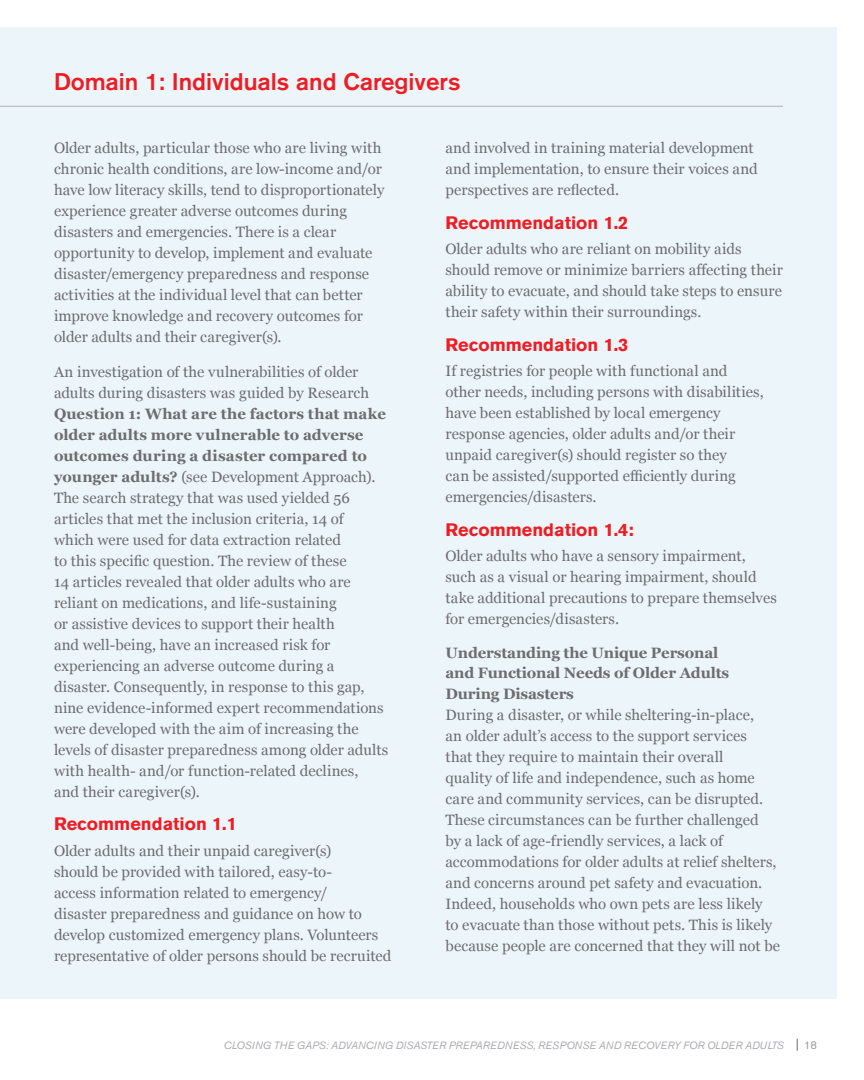
<style>
.page{position:relative;width:864px;height:1080px;background:#fff}
.page>*{position:absolute;margin:0;border:0;box-sizing:border-box;transform-origin:0 0}
.t1{font:500 24px "Akzidenz Grotesk Std";color:#ee1d23}
.t2{font:700 18px "Akzidenz Grotesk Std";color:#ee1d23}
.t3{font:15px/21px "Georgia";letter-spacing:.005em;color:#6c6d70}
.t4{font:700 15px/20.2px "Georgia";letter-spacing:-.01em;color:#6c6d70}
.t5{font:11.25px "Akzidenz Grotesk Std";color:#9c9ea1}
.t6{font:italic 10.5px "Akzidenz Grotesk Std";letter-spacing:.005em;color:#a8a9ad}
.s1{font-weight:700}
</style>
<div class="page">
<div style="left:0;top:27px;width:837px;height:972px;background:#ecf5fa"></div>
<hr style="left:0;top:106px;width:783px;height:1px;background:#b2b3b7">
<svg style="left:797px;top:1039px;width:1px;height:12px"></svg>
<h1 class="t1" style="left:54px;top:67px;width:408px">Domain 1: Individuals and Caregivers</h1>
<p class="t3" style="left:54px;top:137px;width:332px">Older adults, particular those who are living with chronic health conditions, are low-income and/or have low literacy skills, tend to disproportionately experience greater adverse outcomes during disasters and emergencies. There is a clear opportunity to develop, implement and evaluate disaster/emergency preparedness and response activities at the individual level that can better improve knowledge and recovery outcomes for older adults and their caregiver(s).</p>
<p class="t3" style="left:54px;top:360px;width:317px">An investigation of the vulnerabilities of older adults during disasters was guided by Research</p>
<p class="t3" style="left:54px;top:402px;width:336px"><span class="s1">Question 1: What are the factors that make older adults more vulnerable to adverse outcomes during a disaster compared to younger adults?</span> (see Development Approach).<br>The search strategy that was used yielded 56 articles that met the inclusion criteria, 14 of<br>which were used for data extraction related<br>to this specific question. The review of these<br>14 articles revealed that older adults who are reliant on medications, and life-sustaining<br>or assistive devices to support their health<br>and well-being, have an increased risk for experiencing an adverse outcome during a disaster. Consequently, in response to this gap, nine evidence-informed expert recommendations were developed with the aim of increasing the levels of disaster preparedness among older adults with health- and/or function-related declines,<br>and their caregiver(s).</p>
<p class="t2" style="left:54px;top:814px;width:184px">Recommendation 1.1</p>
<p class="t3" style="left:54px;top:839px;width:339px">Older adults and their unpaid caregiver(s)<br>should be provided with tailored, easy-to-<br>access information related to emergency/<br>disaster preparedness and guidance on how to develop customized emergency plans. Volunteers representative of older persons should be recruited</p>
<p class="t3" style="left:446px;top:137px;width:314px">and involved in training material development and implementation, to ensure their voices and perspectives are reflected.</p>
<p class="t2" style="left:446px;top:212px;width:184px">Recommendation 1.2</p>
<p class="t3" style="left:446px;top:238px;width:339px">Older adults who are reliant on mobility aids should remove or minimize barriers affecting their ability to evacuate, and should take steps to ensure their safety within their surroundings.</p>
<p class="t2" style="left:446px;top:334px;width:184px">Recommendation 1.3</p>
<p class="t3" style="left:446px;top:360px;width:320px">If registries for people with functional and other needs, including persons with disabilities, have been established by local emergency response agencies, older adults and/or their unpaid caregiver(s) should register so they<br>can be assisted/supported efficiently during emergencies/disasters.</p>
<p class="t2" style="left:446px;top:519px;width:190px">Recommendation 1.4:</p>
<p class="t3" style="left:446px;top:545px;width:333px">Older adults who have a sensory impairment, such as a visual or hearing impairment, should take additional precautions to prepare themselves for emergencies/disasters.</p>
<p class="t4" style="left:446px;top:642px;width:285px">Understanding the Unique Personal and Functional Needs of Older Adults<br>During Disasters</p>
<p class="t3" style="left:446px;top:703px;width:336px">During a disaster, or while sheltering-in-place,<br>an older adult’s access to the support services<br>that they require to maintain their overall<br>quality of life and independence, such as home care and community services, can be disrupted.<br>These circumstances can be further challenged<br>by a lack of age-friendly services, a lack of accommodations for older adults at relief shelters, and concerns around pet safety and evacuation.<br>Indeed, households who own pets are less likely<br>to evacuate than those without pets. This is likely because people are concerned that they will not be</p>
<p class="t6" style="left:224px;top:1039px;width:562px">CLOSING THE GAPS: ADVANCING DISASTER PREPAREDNESS, RESPONSE AND RECOVERY FOR OLDER ADULTS</p>
<p class="t5" style="left:804px;top:1038px;width:15px">18</p>
</div>
